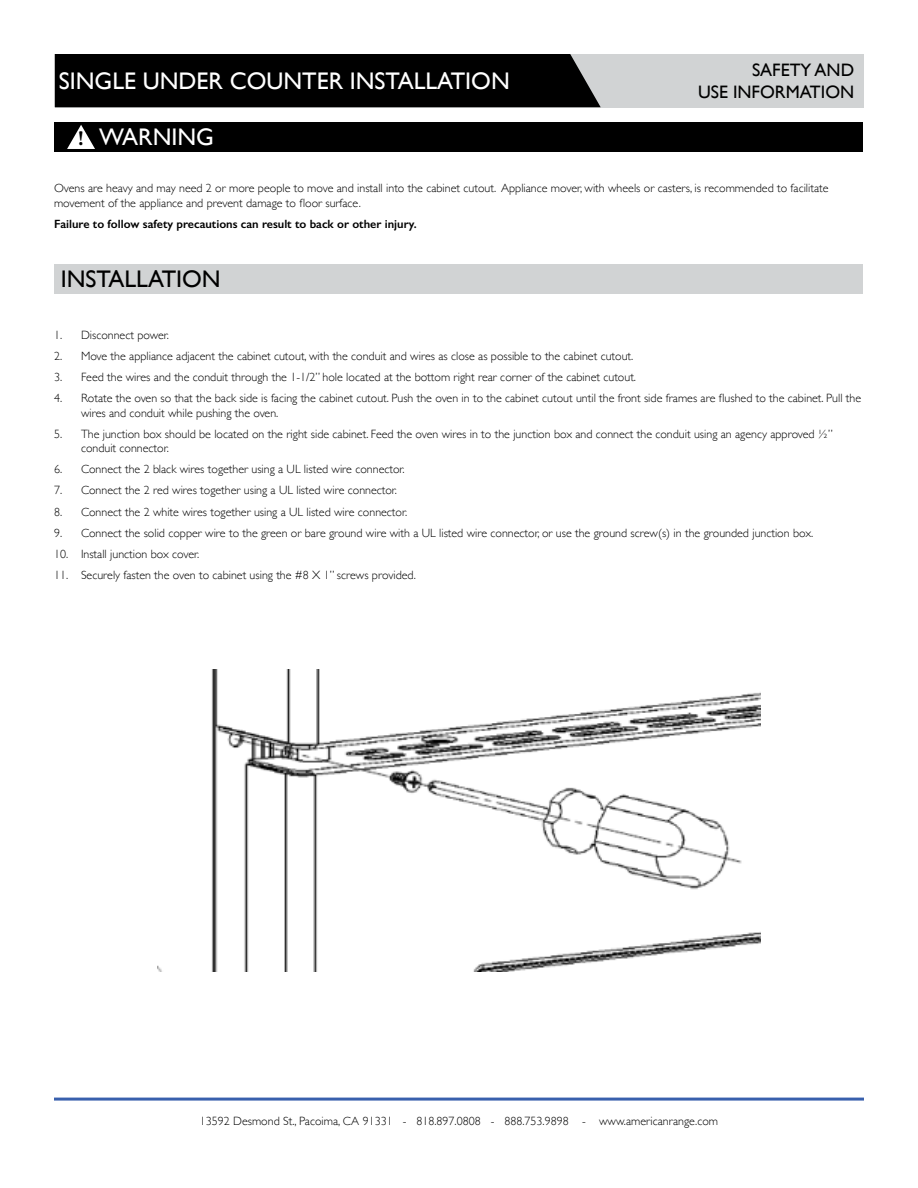
<style>
.page{position:relative;width:918px;height:1188px;background:#fff}
.page>*{position:absolute;margin:0;border:0;box-sizing:border-box;transform-origin:0 0}
.t1{font:24px "Gill Sans";color:#fff}
.t2{font:24px "Gill Sans";color:#000}
.t3{font:18px/21.6px "Gill Sans";color:#000;text-align:right}
.t4{font:300 12px/14.4px "Gill Sans";color:#000}
.t5{font:600 12px "Gill Sans";color:#000}
.s1{font-family:"Minion Pro";font-weight:700;font-stretch:condensed;font-size:21px;color:#000}
</style>
<div class="page">
<hr style="left:54px;top:1098px;width:810px;height:3px;background:#3960ad">
<div style="left:56px;top:54px;width:808px;height:54px;background:#d1d3d4"></div>
<div style="left:55px;top:54px;width:546px;height:53px;background:#000"></div>
<div style="left:55px;top:122px;width:808px;height:30px;background:#000"></div>
<svg style="left:67px;top:125px;width:28px;height:24px"></svg>
<div style="left:54px;top:264px;width:808px;height:30px;background:#d1d3d4"></div>
<img style="left:158px;top:670px;width:602px;height:301px">
<h1 class="t1" style="left:59px;top:67px;width:452px">SINGLE UNDER COUNTER INSTALLATION</h1>
<h2 class="t3" style="left:698px;top:59px;width:158px">SAFETY AND<br>USE INFORMATION</h2>
<h1 class="t1" style="left:78px;top:123px;width:137px"><span class="s1">!</span> WARNING</h1>
<p class="t4" style="left:54px;top:181px;width:776px">Ovens are heavy and may need 2 or more people to move and install into the cabinet cutout. Appliance mover, with wheels or casters, is recommended to facilitate movement of the appliance and prevent damage to floor surface.</p>
<p class="t5" style="left:54px;top:217px;width:364px">Failure to follow safety precautions can result to back or other injury.</p>
<h1 class="t2" style="left:61px;top:265px;width:161px">INSTALLATION</h1>
<p class="t4" style="left:54px;top:328px;width:116px">1. Disconnect power.</p>
<p class="t4" style="left:54px;top:349px;width:581px">2. Move the appliance adjacent the cabinet cutout, with the conduit and wires as close as possible to the cabinet cutout.</p>
<p class="t4" style="left:54px;top:370px;width:584px">3. Feed the wires and the conduit through the 1-1/2” hole located at the bottom right rear corner of the cabinet cutout.</p>
<p class="t4" style="left:81px;top:391px;width:782px;text-indent:-27px">4. Rotate the oven so that the back side is facing the cabinet cutout. Push the oven in to the cabinet cutout until the front side frames are flushed to the cabinet. Pull the wires and conduit while pushing the oven.</p>
<p class="t4" style="left:81px;top:427px;width:753px;text-indent:-27px">5. The junction box should be located on the right side cabinet. Feed the oven wires in to the junction box and connect the conduit using an agency approved ½” conduit connector.</p>
<p class="t4" style="left:54px;top:462px;width:352px">6. Connect the 2 black wires together using a UL listed wire connector.</p>
<p class="t4" style="left:54px;top:483px;width:344px">7. Connect the 2 red wires together using a UL listed wire connector.</p>
<p class="t4" style="left:54px;top:504px;width:355px">8. Connect the 2 white wires together using a UL listed wire connector.</p>
<p class="t4" style="left:54px;top:526px;width:761px">9. Connect the solid copper wire to the green or bare ground wire with a UL listed wire connector, or use the ground screw(s) in the grounded junction box.</p>
<p class="t4" style="left:54px;top:547px;width:147px">10. Install junction box cover.</p>
<p class="t4" style="left:54px;top:568px;width:363px">11. Securely fasten the oven to cabinet using the #8 X 1” screws provided.</p>
<p class="t4" style="left:200px;top:1114px;width:520px">13592 Desmond St., Pacoima, CA 91331 - 818.897.0808 - 888.753.9898 - www.americanrange.com</p>
</div>
